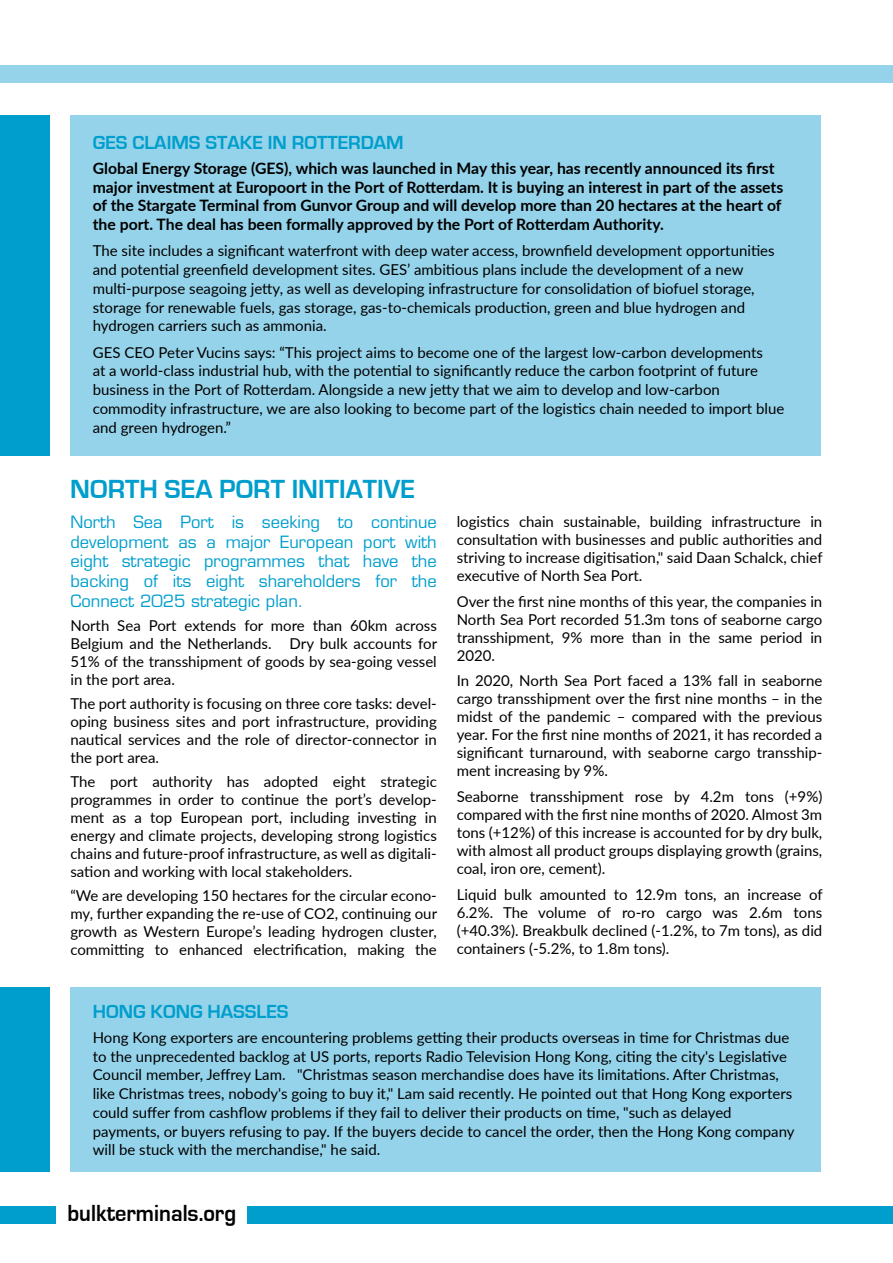
<style>
.page{position:relative;width:893px;height:1263px;background:#fff}
.page>*{position:absolute;margin:0;border:0;box-sizing:border-box;transform-origin:0 0}
.t1{font:700 27px "Eurostile";color:#009ecd}
.t2{font:700 24px "Eurostile";color:#000;scale:.93 1}
.t3{font:700 19.5px "Eurostile";color:#009ecd}
.t4{font:16.5px/19.8px "Eurostile";color:#009ecd;text-align:justify}
.t5{font:700 15.75px/18.8px "Lato";color:#000}
.t6{font:15px/18px "Lato";color:#000;text-align:justify}
</style>
<div class="page">
<div style="left:0;top:65px;width:893px;height:18px;background:#95d3ea"></div>
<div style="left:248px;top:1206px;width:645px;height:18px;background:#009ecd"></div>
<div style="left:0;top:1206px;width:56px;height:18px;background:#009ecd"></div>
<div style="left:70px;top:116px;width:750px;height:340px;background:#95d3ea"></div>
<div style="left:0;top:116px;width:49px;height:340px;background:#009ecd"></div>
<div style="left:70px;top:988px;width:750px;height:184px;background:#95d3ea"></div>
<div style="left:0;top:988px;width:49px;height:184px;background:#009ecd"></div>
<h3 class="t3" style="left:93px;top:132px;width:312px">GES CLAIMS STAKE IN ROTTERDAM</h3>
<p class="t5" style="left:93px;top:158px;width:692px">Global Energy Storage (GES), which was launched in May this year, has recently announced its first major investment at Europoort in the Port of Rotterdam. It is buying an interest in part of the assets of the Stargate Terminal from Gunvor Group and will develop more than 20 hectares at the heart of the port. The deal has been formally approved by the Port of Rotterdam Authority.</p>
<p class="t6" style="left:93px;top:241px;width:683px;line-height:18.8px;text-align:left">The site includes a significant waterfront with deep water access, brownfield development opportunities and potential greenfield development sites. GES’ ambitious plans include the development of a new multi-purpose seagoing jetty, as well as developing infrastructure for consolidation of biofuel storage, storage for renewable fuels, gas storage, gas-to-chemicals production, green and blue hydrogen and hydrogen carriers such as ammonia.</p>
<p class="t6" style="left:93px;top:342px;width:693px;line-height:18.8px;text-align:left">GES CEO Peter Vucins says: “This project aims to become one of the largest low-carbon developments<br>at a world-class industrial hub, with the potential to significantly reduce the carbon footprint of future business in the Port of Rotterdam. Alongside a new jetty that we aim to develop and low-carbon commodity infrastructure, we are also looking to become part of the logistics chain needed to import blue and green hydrogen.”</p>
<h1 class="t1" style="left:70px;top:474px;width:346px">NORTH SEA PORT INITIATIVE</h1>
<p class="t4" style="left:70px;top:512px;width:368px">North Sea Port is seeking to continue development as a major European port with eight strategic programmes that have the backing of its eight shareholders for the Connect 2025 strategic plan.</p>
<p class="t6" style="left:70px;top:616px;width:368px">North Sea Port extends for more than 60km across Belgium and the Netherlands. Dry bulk accounts for 51% of the transshipment of goods by sea-going vessel in the port area.</p>
<p class="t6" style="left:70px;top:694px;width:368px">The port authority is focusing on three core tasks: devel&shy;oping business sites and port infrastructure, providing nautical services and the role of director-connector in the port area.</p>
<p class="t6" style="left:70px;top:772px;width:368px">The port authority has adopted eight strategic programmes in order to continue the port’s develop&shy;ment as a top European port, including investing in energy and climate projects, developing strong logistics chains and future-proof infrastructure, as well as digitali&shy;sation and working with local stakeholders.</p>
<p class="t6" style="left:70px;top:886px;width:368px">“We are developing 150 hectares for the circular econo&shy;my, further expanding the re-use of CO2, continuing our growth as Western Europe’s leading hydrogen cluster, committing to enhanced electrification, making the</p>
<p class="t6" style="left:457px;top:511px;width:367px">logistics chain sustainable, building infrastructure in consultation with businesses and public authorities and striving to increase digitisation," said Daan Schalck, chief executive of North Sea Port.</p>
<p class="t6" style="left:457px;top:591px;width:367px">Over the first nine months of this year, the companies in North Sea Port recorded 51.3m tons of seaborne cargo transshipment, 9% more than in the same period in 2020.</p>
<p class="t6" style="left:457px;top:671px;width:367px">In 2020, North Sea Port faced a 13% fall in seaborne cargo transshipment over the first nine months – in the midst of the pandemic – compared with the previous year. For the first nine months of 2021, it has recorded a significant turnaround, with seaborne cargo transship&shy;ment increasing by 9%.</p>
<p class="t6" style="left:457px;top:787px;width:367px">Seaborne transshipment rose by 4.2m tons (+9%) compared with the first nine months of 2020. Almost 3m tons (+12%) of this increase is accounted for by dry bulk, with almost all product groups displaying growth (grains, coal, iron ore, cement).</p>
<p class="t6" style="left:457px;top:885px;width:367px">Liquid bulk amounted to 12.9m tons, an increase of 6.2%. The volume of ro-ro cargo was 2.6m tons (+40.3%). Breakbulk declined (-1.2%, to 7m tons), as did containers (-5.2%, to 1.8m tons).</p>
<h3 class="t3" style="left:93px;top:1001px;width:197px">HONG KONG HASSLES</h3>
<p class="t6" style="left:93px;top:1027px;width:703px;line-height:18.8px;text-align:left">Hong Kong exporters are encountering problems getting their products overseas in time for Christmas due to the unprecedented backlog at US ports, reports Radio Television Hong Kong, citing the city's Legislative Council member, Jeffrey Lam. "Christmas season merchandise does have its limitations. After Christmas, like Christmas trees, nobody's going to buy it," Lam said recently. He pointed out that Hong Kong exporters could suffer from cashflow problems if they fail to deliver their products on time, "such as delayed payments, or buyers refusing to pay. If the buyers decide to cancel the order, then the Hong Kong company will be stuck with the merchandise," he said.</p>
<h2 class="t2" style="left:68px;top:1199px;width:183px">bulkterminals.org</h2>
</div>
